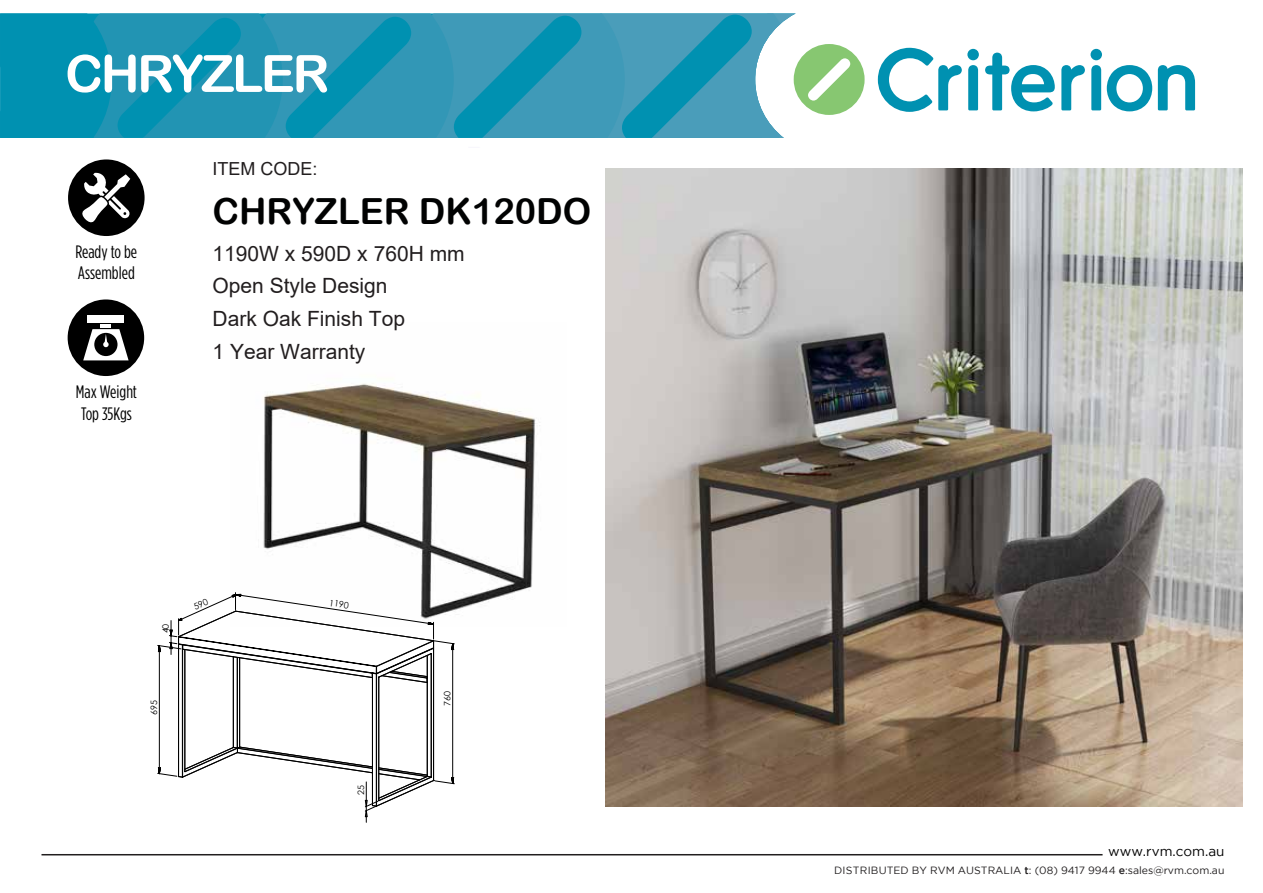
<style>
.page{position:relative;width:1263px;height:893px;background:#fff}
.page>*{position:absolute;margin:0;border:0;box-sizing:border-box;transform-origin:0 0}
.t1{font:51.45px "Arial Rounded MT Bold";letter-spacing:-.05em;color:#fff}
.t2{font:36px "Arial Rounded MT Bold";color:#010202}
.t3{font:21px/32.7px "Arial";color:#221e1f}
.t4{font:18px/21.6px "Gotham Condensed";color:#010101}
.t5{font:18px/21.6px "Gotham Condensed";color:#000}
.t6{font:18px "Arial";color:#221e1f}
.t7{font:13.5px "Gotham";color:#000}
.t8{font:10.5px "Gotham";color:#211e1f}
.t9{font:8.85px "Century Gothic";color:#000}
.s1{font-weight:500}
</style>
<div class="page">
<img style="left:235px;top:383px;width:305px;height:227px">
<img style="left:605px;top:169px;width:638px;height:637px">
<svg style="left:1061px;top:65px;width:24px;height:45px"></svg>
<svg style="left:985px;top:53px;width:70px;height:58px"></svg>
<svg style="left:1091px;top:49px;width:61px;height:62px"></svg>
<svg style="left:1158px;top:65px;width:37px;height:45px"></svg>
<svg style="left:878px;top:48px;width:101px;height:64px"></svg>
<hr style="left:42px;top:854px;width:1061px;height:1px;background:#211e1f">
<svg style="left:0;top:13px;width:865px;height:125px;background:#39a0b9"></svg>
<div style="left:68px;top:159px;width:77px;height:77px;background:#000;border-radius:50%"></div>
<svg style="left:82px;top:172px;width:48px;height:51px"></svg>
<div style="left:68px;top:299px;width:76px;height:77px;background:#000;border-radius:50%"></div>
<div style="left:88px;top:315px;width:36px;height:8px;background:#fff"></div>
<hr style="left:101px;top:324px;width:10px;height:4px;background:#fff">
<svg style="left:83px;top:329px;width:46px;height:31px"></svg>
<svg style="left:157px;top:593px;width:298px;height:229px"></svg>
<h1 class="t1" style="left:65px;top:43px;width:266px">CHRYZLER</h1>
<p class="t4" style="left:75px;top:240px;width:63px">Ready to be<br>Assembled</p>
<p class="t5" style="left:76px;top:381px;width:63px">Max Weight<br>Top 35Kgs</p>
<p class="t6" style="left:213px;top:156px;width:107px">ITEM CODE:</p>
<h2 class="t2" style="left:213px;top:189px;width:380px">CHRYZLER DK120DO</h2>
<p class="t3" style="left:213px;top:237px;width:254px">1190W x 590D x 760H mm<br>Open Style Design<br>Dark Oak Finish Top<br>1 Year Warranty</p>
<p class="t9" style="left:160px;top:633px;width:11px;rotate:-90deg">40</p>
<p class="t9" style="left:148px;top:715px;width:16px;rotate:-90deg">695</p>
<p class="t9" style="left:330px;top:596px;width:21px;rotate:8deg">1190</p>
<p class="t9" style="left:355px;top:795px;width:11px;rotate:-90deg">25</p>
<p class="t9" style="left:441px;top:706px;width:16px;rotate:-90deg">760</p>
<p class="t7" style="left:1108px;top:844px;width:118px">www.rvm.com.au</p>
<p class="t8" style="left:834px;top:864px;width:392px">DISTRIBUTED BY RVM AUSTRALIA <span class="s1">t</span>: (08) 9417 9944 <span class="s1">e</span>:sales@rvm.com.au</p>
</div>
